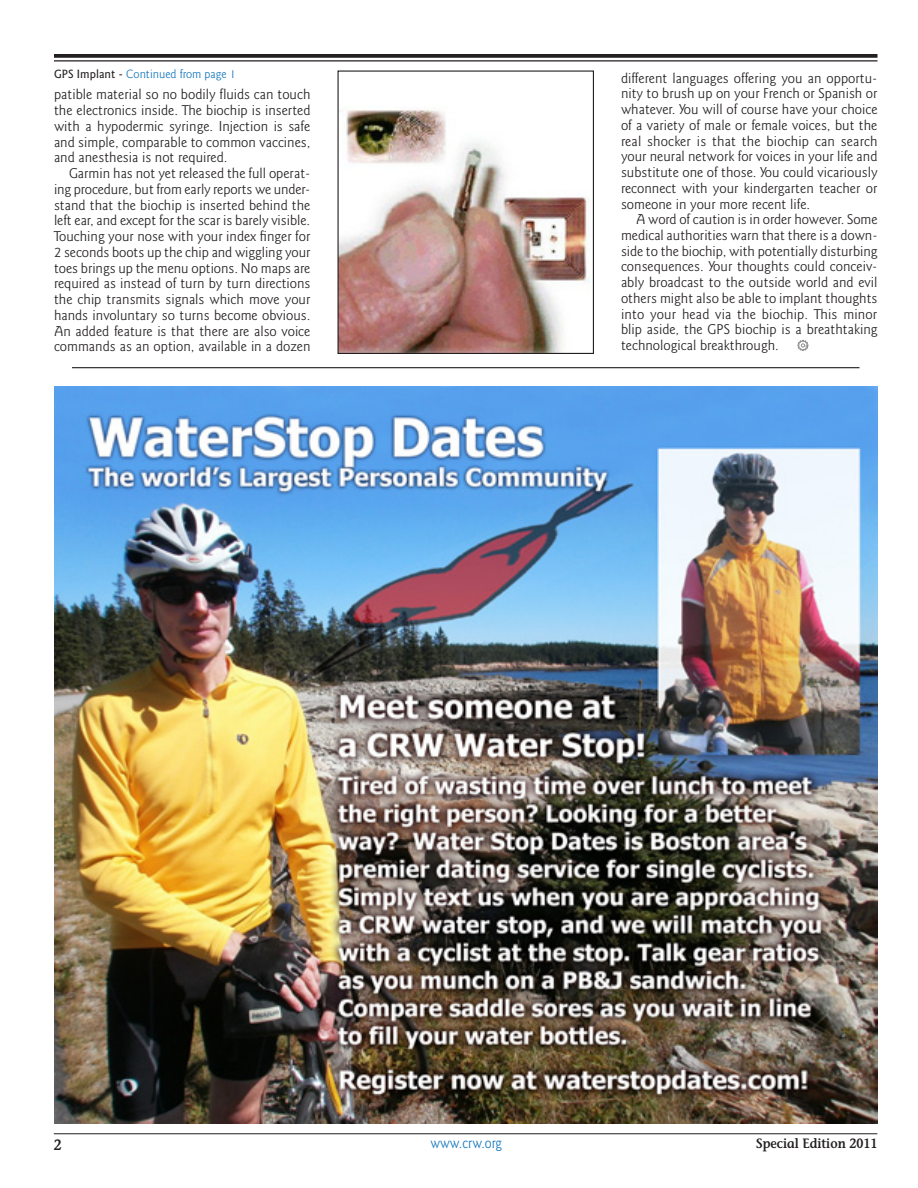
<style>
.page{position:relative;width:918px;height:1188px;background:#fff}
.page>*{position:absolute;margin:0;border:0;box-sizing:border-box;transform-origin:0 0}
.t1{font:300 15px "Goudy Sans IT Cby BT";color:#1074bc;scale:.9 1}
.t2{font:600 15px "Stone Informal";color:#231f20;scale:.9 1}
.t3{font:300 14.25px/15.8px "Goudy Sans IT Cby BT";color:#231f20;text-align:justify}
.t4{font:600 13.5px "Stone Informal";color:#231f20;scale:.9 1}
.t5{font:300 12px "Goudy Sans IT Cby BT";color:#1074bc}
.s1{font-weight:500;color:#231f20}
</style>
<div class="page">
<hr style="left:54px;top:1133px;width:823px;height:1px;background:#231f20">
<svg style="left:54px;top:54px;width:824px;height:4px;background:#302c2d"></svg>
<hr style="left:54px;top:60px;width:824px;height:2px;background:#231f20">
<hr style="left:72px;top:367px;width:788px;height:1px;background:#231f20">
<img style="left:55px;top:387px;width:823px;height:736px">
<svg style="left:797px;top:339px;width:12px;height:12px"></svg>
<img style="left:340px;top:109px;width:249px;height:243px">
<div style="left:338px;top:70px;width:256px;height:284px;border:1px solid #231f20"></div>
<p class="t5" style="left:54px;top:67px;width:184px"><span class="s1">GPS Implant -</span> Continued from page 1</p>
<p class="t3" style="left:54px;top:87px;width:258px">patible material so no bodily fluids can touch the electronics inside. The biochip is inserted with a hypodermic syringe. Injection is safe and simple, comparable to common vaccines, and anesthesia is not required.</p>
<p class="t3" style="left:54px;top:166px;width:258px;text-indent:15px">Garmin has not yet released the full operat&shy;ing procedure, but from early reports we under&shy;stand that the biochip is inserted behind the left ear, and except for the scar is barely visible.<br>Touching your nose with your index finger for 2 seconds boots up the chip and wiggling your toes brings up the menu options. No maps are required as instead of turn by turn directions the chip transmits signals which move your hands involuntary so turns become obvious.<br>An added feature is that there are also voice commands as an option, available in a dozen</p>
<p class="t3" style="left:621px;top:70px;width:258px">different languages offering you an opportu&shy;nity to brush up on your French or Spanish or whatever. You will of course have your choice of a variety of male or female voices, but the real shocker is that the biochip can search your neural network for voices in your life and substitute one of those. You could vicariously reconnect with your kindergarten teacher or someone in your more recent life.</p>
<p class="t3" style="left:621px;top:212px;width:258px;text-indent:15px">A word of caution is in order however. Some medical authorities warn that there is a down&shy;side to the biochip, with potentially disturbing consequences. Your thoughts could conceiv&shy;ably broadcast to the outside world and evil others might also be able to implant thoughts into your head via the biochip. This minor blip aside, the GPS biochip is a breathtaking technological breakthrough.</p>
<p class="t2" style="left:54px;top:1136px;width:10px">2</p>
<p class="t1" style="left:430px;top:1134px;width:81px">www.crw.org</p>
<p class="t4" style="left:756px;top:1136px;width:136px">Special Edition 2011</p>
</div>
